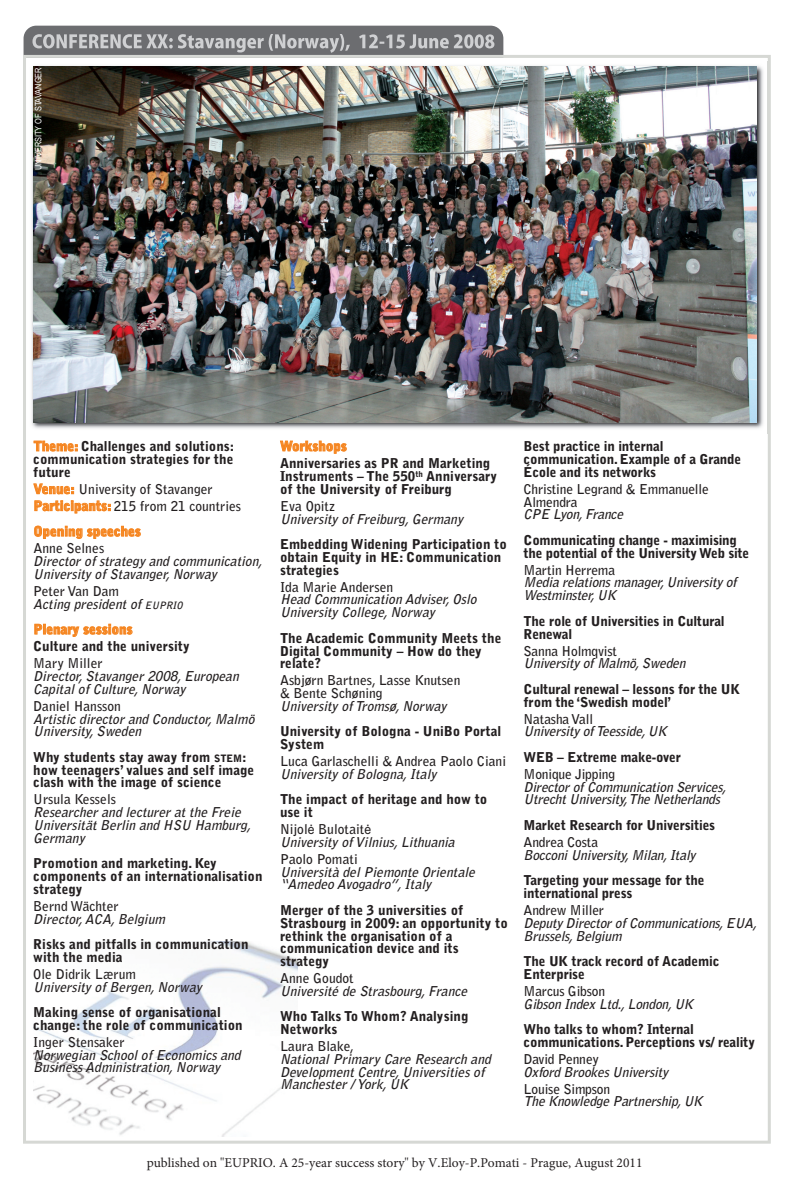
<style>
.page{position:relative;width:794px;height:1191px;background:#fff}
.page>*{position:absolute;margin:0;border:0;box-sizing:border-box;transform-origin:0 0}
.t1{font:900 13.5px/12.8px "Bell Gothic Std";color:#231f20}
.t2{font:italic 700 13.5px/12.8px "Bell Gothic Std";color:#231f20}
.t3{font:700 13.5px/12.8px "Bell Gothic Std";color:#231f20}
.t4{font:13.5px "Minion Pro";color:#231f20}
.t5{font:900 13.5px/12.8px "Bell Gothic Std";letter-spacing:-.02em;color:#231f20}
.t6{font:900 13.5px "Bell Gothic Std";color:#f58520}
.t7{font:9px "Arial Narrow";color:#fff}
.s1{color:#f58520}
.s2{font-weight:900;color:#f58520}
.s3{font-style:normal}
.s4{font-size:10.2px}
.s5{font-family:"Arial";font-weight:400;font-style:normal}
</style>
<div class="page">
<img style="left:23px;top:25px;width:748px;height:1119px">
<p class="t7" style="left:33px;top:170px;width:104px;rotate:-90deg">UNIVERSITY OF STAVANGER</p>
<p class="t1" style="left:33px;top:441px;width:203px;text-align:justify"><span class="s1">Theme:</span>Challenges and solutions: communication strategies for the future</p>
<p class="t3" style="left:34px;top:481px;width:209px;line-height:17px"><span class="s2">Venue:</span> University of Stavanger<br><span class="s2">Participants:</span> 215 from 21 countries</p>
<p class="t6" style="left:34px;top:526px;width:109px">Opening speeches</p>
<p class="t3" style="left:33px;top:543px;width:72px">Anne Selnes</p>
<p class="t2" style="left:33px;top:555px;width:230px">Director of strategy and communication,<br>University of Stavanger, Norway</p>
<p class="t2" style="left:33px;top:585px;width:153px"><span class="s3">Peter Van Dam<br></span>Acting president of <span class="s4">EUPRIO</span></p>
<p class="t6" style="left:34px;top:624px;width:101px">Plenary sessions</p>
<p class="t1" style="left:33px;top:641px;width:158px">Culture and the university</p>
<p class="t3" style="left:33px;top:657px;width:71px">Mary Miller</p>
<p class="t2" style="left:33px;top:670px;width:209px">Director, Stavanger 2008, European<br>Capital of Culture, Norway</p>
<p class="t3" style="left:33px;top:700px;width:89px">Daniel Hansson</p>
<p class="t2" style="left:33px;top:713px;width:225px">Artistic director and Conductor, Malmö<br>University, Sweden</p>
<p class="t1" style="left:33px;top:751px;width:222px">Why students stay away from <span class="s4">STEM</span>: how teenagers’ values and self image clash with the image of science</p>
<p class="t3" style="left:33px;top:793px;width:84px">Ursula Kessels</p>
<p class="t2" style="left:33px;top:806px;width:219px">Researcher and lecturer at the Freie<br>Universität Berlin and HSU Hamburg,<br>Germany</p>
<p class="t1" style="left:33px;top:857px;width:231px">Promotion and marketing. Key components of an internationalisation strategy</p>
<p class="t3" style="left:33px;top:900px;width:87px">Bernd Wächter</p>
<p class="t2" style="left:33px;top:912px;width:136px">Director, ACA, Belgium</p>
<p class="t1" style="left:33px;top:938px;width:217px">Risks and pitfalls in communication with the media</p>
<p class="t3" style="left:33px;top:968px;width:104px">Ole Didrik Lærum</p>
<p class="t2" style="left:33px;top:980px;width:172px">University of Bergen, Norway</p>
<p class="t1" style="left:33px;top:1006px;width:211px">Making sense of organisational change: the role of communication</p>
<p class="t3" style="left:33px;top:1036px;width:93px">Inger Stensaker</p>
<p class="t2" style="left:33px;top:1048px;width:211px">Norwegian School of Economics and<br>Business Administration, Norway</p>
<p class="t6" style="left:280px;top:441px;width:68px">Workshops</p>
<p class="t1" style="left:280px;top:458px;width:219px">Anniversaries as PR and Marketing<br>Instruments – The 550<sup>th</sup> Anniversary of the University of Freiburg</p>
<p class="t3" style="left:280px;top:500px;width:56px">Eva Opitz</p>
<p class="t2" style="left:280px;top:513px;width:187px">University of Freiburg, Germany</p>
<p class="t1" style="left:280px;top:539px;width:228px">Embedding Widening Participation to obtain Equity in HE: Communication strategies</p>
<p class="t3" style="left:280px;top:581px;width:115px">Ida Marie Andersen</p>
<p class="t2" style="left:280px;top:594px;width:200px">Head Communication Adviser, Oslo<br>University College, Norway</p>
<p class="t1" style="left:280px;top:632px;width:223px">The Academic Community Meets the<br>Digital Community – How do they relate?</p>
<p class="t3" style="left:280px;top:674px;width:182px">Asbjørn Bartnes, Lasse Knutsen &amp; Bente Schøning</p>
<p class="t2" style="left:280px;top:700px;width:171px">University of Tromsø, Norway</p>
<p class="t1" style="left:280px;top:726px;width:223px">University of Bologna - UniBo Portal<br>System</p>
<p class="t3" style="left:280px;top:755px;width:228px">Luca Garlaschelli &amp; Andrea Paolo Ciani</p>
<p class="t2" style="left:280px;top:768px;width:160px">University of Bologna, Italy</p>
<p class="t1" style="left:280px;top:794px;width:209px">The impact of heritage and how to use it</p>
<p class="t2" style="left:280px;top:823px;width:179px"><span class="s3">Nijol</span><span class="s5">ė</span> <span class="s3">Bulotait</span><span class="s5">ė<br></span>University of Vilnius, Lithuania</p>
<p class="t3" style="left:280px;top:853px;width:79px">Paolo Pomati</p>
<p class="t2" style="left:280px;top:866px;width:199px">Università del Piemonte Orientale “Amedeo Avogadro”, Italy</p>
<p class="t1" style="left:280px;top:904px;width:229px">Merger of the 3 universities of<br>Strasbourg in 2009: an opportunity to rethink the organisation of a communication device and its strategy</p>
<p class="t3" style="left:280px;top:972px;width:75px">Anne Goudot</p>
<p class="t2" style="left:280px;top:985px;width:191px">Université de Strasbourg, France</p>
<p class="t1" style="left:280px;top:1010px;width:190px">Who Talks To Whom? Analysing<br>Networks</p>
<p class="t3" style="left:280px;top:1040px;width:75px">Laura Blake,</p>
<p class="t2" style="left:280px;top:1053px;width:215px">National Primary Care Research and<br>Development Centre, Universities of<br>Manchester / York, UK</p>
<p class="t1" style="left:523px;top:441px;width:219px">Best practice in internal communication. Example of a Grande<br>École and its networks</p>
<p class="t3" style="left:523px;top:483px;width:187px">Christine Legrand &amp; Emmanuelle<br>Almendra</p>
<p class="t2" style="left:523px;top:509px;width:103px">CPE Lyon, France</p>
<p class="t5" style="left:523px;top:534px;width:227px">Communicating change - maximising the potential of the University Web site</p>
<p class="t3" style="left:523px;top:564px;width:93px">Martin Herrema</p>
<p class="t2" style="left:523px;top:577px;width:215px">Media relationsmanager, University of<br>Westminster, UK</p>
<p class="t1" style="left:523px;top:615px;width:203px">The role of Universities in Cultural<br>Renewal</p>
<p class="t3" style="left:523px;top:645px;width:95px">Sanna Holmqvist</p>
<p class="t2" style="left:523px;top:657px;width:166px">University of Malmö, Sweden</p>
<p class="t1" style="left:523px;top:683px;width:218px">Cultural renewal – lessons for the UK from the ‘Swedish model’</p>
<p class="t3" style="left:523px;top:713px;width:71px">Natasha Vall</p>
<p class="t2" style="left:523px;top:725px;width:147px">University of Teesside, UK</p>
<p class="t1" style="left:523px;top:751px;width:159px">WEB – Extreme make-over</p>
<p class="t3" style="left:523px;top:768px;width:93px">Monique Jipping</p>
<p class="t2" style="left:523px;top:781px;width:204px">Directorof Communication Services,<br>UtrechtUniversity, The Netherlands</p>
<p class="t1" style="left:523px;top:819px;width:193px">Market Research for Universities</p>
<p class="t3" style="left:523px;top:836px;width:76px">Andrea Costa</p>
<p class="t2" style="left:523px;top:849px;width:176px">BocconiUniversity, Milan, Italy</p>
<p class="t1" style="left:523px;top:874px;width:182px">Targeting your message for the international press</p>
<p class="t3" style="left:523px;top:904px;width:82px">Andrew Miller</p>
<p class="t2" style="left:523px;top:917px;width:235px">Deputy Directorof Communications, EUA,<br>Brussels, Belgium</p>
<p class="t1" style="left:523px;top:955px;width:197px">The UK track record of Academic<br>Enterprise</p>
<p class="t3" style="left:523px;top:985px;width:83px">Marcus Gibson</p>
<p class="t2" style="left:523px;top:997px;width:173px">Gibson Index Ltd., London, UK</p>
<p class="t1" style="left:523px;top:1023px;width:233px">Who talks to whom? Internal communications. Perceptions vs/ reality</p>
<p class="t3" style="left:523px;top:1053px;width:77px">David Penney</p>
<p class="t2" style="left:523px;top:1065px;width:148px">Oxford BrookesUniversity</p>
<p class="t3" style="left:523px;top:1082px;width:88px">Louise Simpson</p>
<p class="t2" style="left:523px;top:1095px;width:183px">The Knowledge Partnership, UK</p>
<p class="t4" style="left:147px;top:1153px;width:497px">published on "EUPRIO. A 25-year success story" by V.Eloy-P.Pomati - Prague, August 2011</p>
</div>
